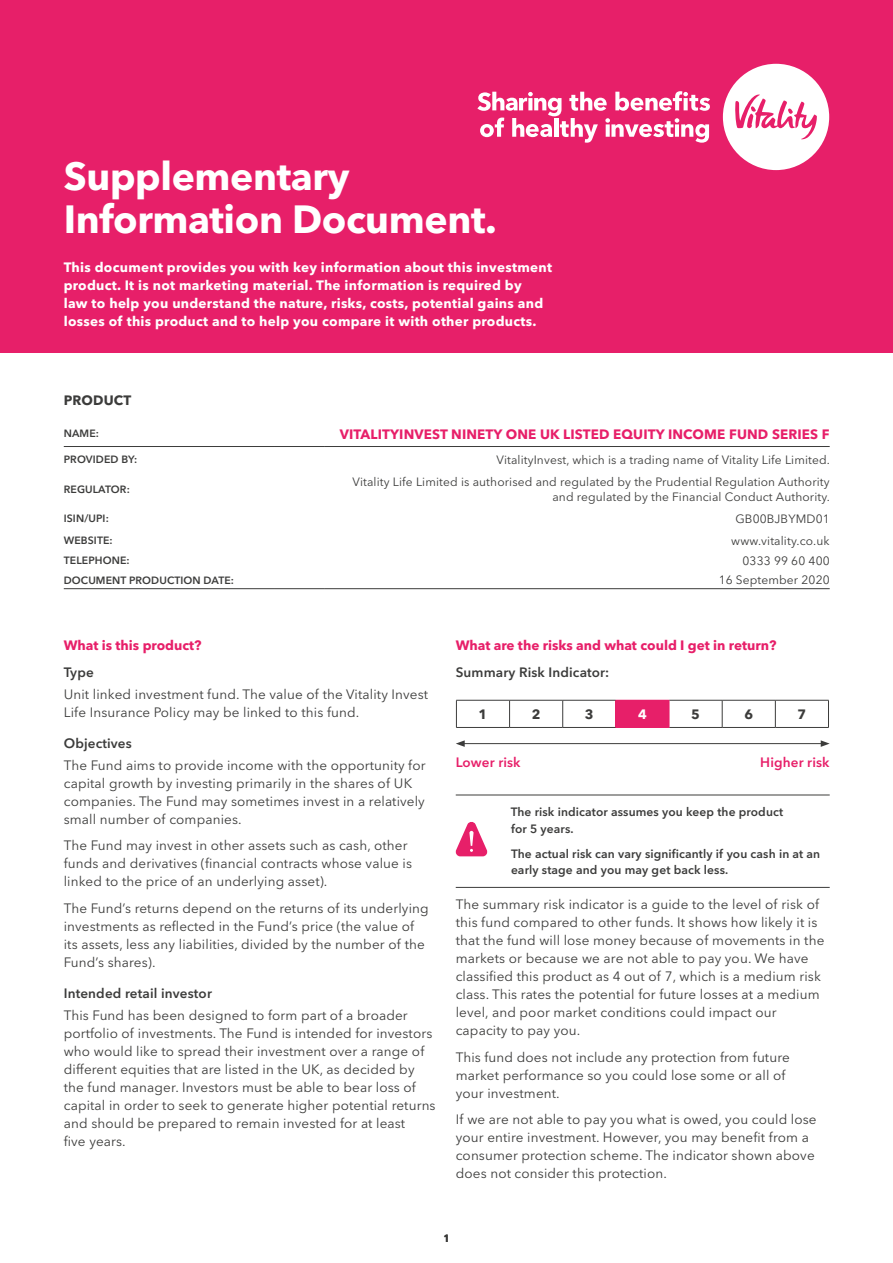
<style>
.page{position:relative;width:893px;height:1263px;background:#fff}
.page>*{position:absolute;margin:0;border:0;box-sizing:border-box;transform-origin:0 0}
.t1{font:700 39px/43.5px "Avenir Next LT Pro";letter-spacing:-.01em;color:#fff}
.t2{font:13.5px/18px "Avenir Next LT Pro";letter-spacing:.01em;color:#3c3c3b}
.t3{font:700 13.5px/18px "Avenir Next LT Pro";letter-spacing:.02em;color:#fff}
.t4{font:700 13.5px "Avenir Next LT Pro";color:#e71f69}
.t5{font:600 13.5px "Avenir Next LT Pro";letter-spacing:.01em;color:#3c3c3b}
.t6{font:600 13.5px "Avenir Next LT Pro";letter-spacing:.01em;color:#e71f69}
.t7{font:700 13.5px "Avenir Next LT Pro";letter-spacing:.01em;color:#3c3c3b}
.t8{font:12px/15px "Avenir Next LT Pro";letter-spacing:.01em;color:#3c3c3b;text-align:right}
.t9{font:600 12px/16.5px "Avenir Next LT Pro";letter-spacing:.01em;color:#3c3c3b}
.t10{font:600 10.5px "Avenir Next LT Pro";letter-spacing:.01em;color:#3c3c3b}
.t11{font:700 condensed 10.5px "Avenir Next LT Pro";color:#3c3c3b}
</style>
<div class="page">
<div style="left:0;top:0;width:893px;height:353px;background:#e71f69"></div>
<div style="left:723px;top:64px;width:106px;height:106px;background:#fff;border-radius:50%"></div>
<svg style="left:735px;top:94px;width:82px;height:46px"></svg>
<svg style="left:477px;top:91px;width:233px;height:52px"></svg>
<hr style="left:456px;top:795px;width:374px;height:1px;background:#3c3c3b">
<hr style="left:456px;top:887px;width:374px;height:1px;background:#3c3c3b">
<div style="left:616px;top:700px;width:53px;height:27px;background:#e71f69"></div>
<hr style="left:510px;top:700px;width:53px;height:1px;background:#3c3c3b">
<hr style="left:563px;top:700px;width:53px;height:1px;background:#3c3c3b">
<svg style="left:562px;top:700px;width:1px;height:27px"></svg>
<hr style="left:722px;top:700px;width:53px;height:1px;background:#3c3c3b">
<hr style="left:775px;top:700px;width:54px;height:1px;background:#3c3c3b">
<svg style="left:775px;top:700px;width:1px;height:27px"></svg>
<svg style="left:828px;top:700px;width:1px;height:27px"></svg>
<hr style="left:510px;top:727px;width:53px;height:1px;background:#3c3c3b">
<hr style="left:563px;top:727px;width:53px;height:1px;background:#3c3c3b">
<hr style="left:722px;top:727px;width:53px;height:1px;background:#3c3c3b">
<hr style="left:775px;top:727px;width:54px;height:1px;background:#3c3c3b">
<hr style="left:669px;top:700px;width:53px;height:1px;background:#3c3c3b">
<svg style="left:722px;top:700px;width:1px;height:27px"></svg>
<hr style="left:669px;top:727px;width:53px;height:1px;background:#3c3c3b">
<svg style="left:669px;top:700px;width:1px;height:27px"></svg>
<hr style="left:616px;top:727px;width:53px;height:1px;background:#e71f69">
<hr style="left:456px;top:700px;width:54px;height:1px;background:#3c3c3b">
<svg style="left:456px;top:700px;width:1px;height:27px"></svg>
<svg style="left:509px;top:700px;width:1px;height:27px"></svg>
<hr style="left:456px;top:727px;width:54px;height:1px;background:#3c3c3b">
<hr style="left:462px;top:743px;width:361px;height:1px;background:#3c3c3b">
<svg style="left:456px;top:740px;width:9px;height:7px"></svg>
<svg style="left:821px;top:740px;width:9px;height:7px"></svg>
<svg style="left:455px;top:822px;width:33px;height:34px"></svg>
<hr style="left:64px;top:588px;width:211px;height:1px;background:#3c3c3b">
<hr style="left:275px;top:588px;width:50px;height:1px;background:#3c3c3b">
<hr style="left:325px;top:588px;width:505px;height:1px;background:#3c3c3b">
<hr style="left:64px;top:446px;width:211px;height:1px;background:#3c3c3b">
<hr style="left:275px;top:446px;width:50px;height:1px;background:#3c3c3b">
<hr style="left:325px;top:446px;width:505px;height:1px;background:#3c3c3b">
<h1 class="t1" style="left:64px;top:154px;width:435px">Supplementary<br>Information Document.</h1>
<p class="t3" style="left:64px;top:259px;width:490px">This document provides you with key information about this investment product. It is not marketing material. The information is required by<br>law to help you understand the nature, risks, costs, potential gains and losses of this product and to help you compare it with other products.</p>
<p class="t7" style="left:64px;top:391px;width:69px">PRODUCT</p>
<p class="t10" style="left:64px;top:427px;width:37px">NAME:</p>
<p class="t4" style="left:340px;top:425px;width:491px">VITALITYINVEST NINETY ONE UK LISTED EQUITY INCOME FUND SERIES F</p>
<p class="t10" style="left:64px;top:453px;width:75px">PROVIDED BY:</p>
<p class="t8" style="left:497px;top:452px;width:335px">VitalityInvest, which is a trading name of Vitality Life Limited.</p>
<p class="t10" style="left:64px;top:482px;width:68px">REGULATOR:</p>
<p class="t8" style="left:353px;top:474px;width:479px">Vitality Life Limited is authorised and regulated by the Prudential Regulation Authority and regulated by the Financial Conduct Authority.</p>
<p class="t10" style="left:64px;top:512px;width:47px">ISIN/UPI:</p>
<p class="t8" style="left:735px;top:511px;width:96px">GB00BJBYMD01</p>
<p class="t10" style="left:64px;top:534px;width:50px">WEBSITE:</p>
<p class="t8" style="left:731px;top:533px;width:100px">www.vitality.co.uk</p>
<p class="t10" style="left:64px;top:554px;width:67px">TELEPHONE:</p>
<p class="t8" style="left:743px;top:553px;width:89px">0333 99 60 400</p>
<p class="t10" style="left:64px;top:573px;width:172px">DOCUMENT PRODUCTION DATE:</p>
<p class="t8" style="left:719px;top:573px;width:113px">16 September 2020</p>
<p class="t4" style="left:64px;top:637px;width:139px">What is this product?</p>
<p class="t5" style="left:64px;top:664px;width:31px">Type</p>
<p class="t2" style="left:64px;top:685px;width:366px">Unit linked investment fund. The value of the Vitality Invest<br>Life Insurance Policy may be linked to this fund.</p>
<p class="t5" style="left:64px;top:735px;width:70px">Objectives</p>
<p class="t2" style="left:64px;top:756px;width:363px">The Fund aims to provide income with the opportunity for capital growth by investing primarily in the shares of UK companies. The Fund may sometimes invest in a relatively small number of companies.</p>
<p class="t2" style="left:64px;top:837px;width:350px">The Fund may invest in other assets such as cash, other funds and derivatives (financial contracts whose value is linked to the price of an underlying asset).</p>
<p class="t2" style="left:64px;top:899px;width:366px">The Fund’s returns depend on the returns of its underlying investments as reflected in the Fund’s price (the value of its assets, less any liabilities, divided by the number of the Fund’s shares).</p>
<p class="t5" style="left:64px;top:985px;width:150px">Intended retail investor</p>
<p class="t2" style="left:64px;top:1006px;width:373px">This Fund has been designed to form part of a broader portfolio of investments. The Fund is intended for investors who would like to spread their investment over a range of different equities that are listed in the UK, as decided by the fund manager. Investors must be able to bear loss of capital in order to seek to generate higher potential returns and should be prepared to remain invested for at least<br>five years.</p>
<p class="t4" style="left:456px;top:637px;width:322px">What are the risks and what could I get in return?</p>
<p class="t5" style="left:456px;top:664px;width:155px">Summary Risk Indicator:</p>
<p class="t7" style="left:479px;top:706px;width:10px">1</p>
<p class="t7" style="left:532px;top:706px;width:10px">2</p>
<p class="t7" style="left:585px;top:706px;width:10px">3</p>
<p class="t3" style="left:638px;top:705px;width:10px">4</p>
<p class="t7" style="left:691px;top:706px;width:10px">5</p>
<p class="t7" style="left:744px;top:706px;width:10px">6</p>
<p class="t7" style="left:797px;top:706px;width:10px">7</p>
<p class="t6" style="left:456px;top:754px;width:66px">Lower risk</p>
<p class="t6" style="left:760px;top:754px;width:71px">Higher risk</p>
<p class="t9" style="left:511px;top:804px;width:274px">The risk indicator assumes you keep the product for 5 years.</p>
<p class="t9" style="left:511px;top:845px;width:311px">The actual risk can vary significantly if you cash in at an early stage and you may get back less.</p>
<p class="t2" style="left:456px;top:896px;width:370px">The summary risk indicator is a guide to the level of risk of this fund compared to other funds. It shows how likely it is that the fund will lose money because of movements in the markets or because we are not able to pay you. We have classified this product as 4 out of 7, which is a medium risk class. This rates the potential for future losses at a medium level, and poor market conditions could impact our capacity to pay you.</p>
<p class="t2" style="left:456px;top:1048px;width:336px">This fund does not include any protection from future market performance so you could lose some or all of your investment.</p>
<p class="t2" style="left:456px;top:1111px;width:362px">If we are not able to pay you what is owed, you could lose your entire investment. However, you may benefit from a consumer protection scheme. The indicator shown above does not consider this protection.</p>
<p class="t11" style="left:444px;top:1231px;width:7px">1</p>
</div>
